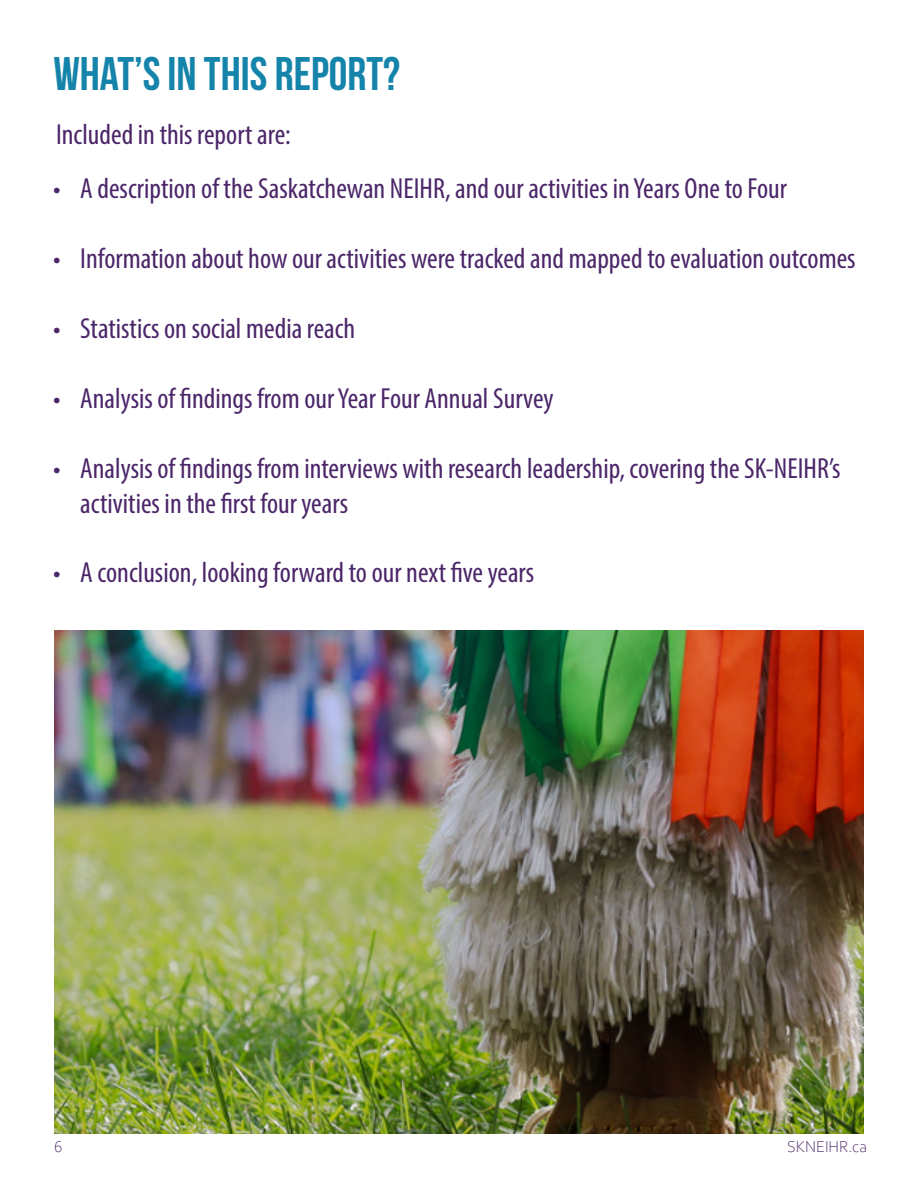
<style>
.page{position:relative;width:918px;height:1188px;background:#fff}
.page>*{position:absolute;margin:0;border:0;box-sizing:border-box;transform-origin:0 0}
.t1{font:47.1px "Bebas Neue";color:#1584ab}
.t2{font:29.1px/35px "Myriad Variable Concept";color:#4b2669}
.t3{font:300 16.5px "Corbel";color:#4b2669}
</style>
<div class="page">
<img style="left:54px;top:630px;width:810px;height:504px">
<p class="t1" style="left:53px;top:48px;width:348px">WHAT’S IN THIS REPORT?</p>
<p class="t2" style="left:56px;top:117px;width:236px">Included in this report are:</p>
<p class="t2" style="left:53px;top:171px;width:735px">• A description of the Saskatchewan NEIHR, and our activities in Years One to Four</p>
<p class="t2" style="left:53px;top:241px;width:804px">• Information about how our activities were tracked and mapped to evaluation outcomes</p>
<p class="t2" style="left:53px;top:311px;width:304px">• Statistics on social media reach</p>
<p class="t2" style="left:53px;top:381px;width:502px">• Analysis of findings from our Year Four Annual Survey</p>
<p class="t2" style="left:80px;top:450px;width:762px;text-indent:-27px">• Analysis of findings from interviews with research leadership, covering the SK-NEIHR’s activities in the first four years</p>
<p class="t2" style="left:53px;top:555px;width:483px">• A conclusion, looking forward to our next five years</p>
<p class="t3" style="left:54px;top:1136px;width:10px">6</p>
<p class="t3" style="left:787px;top:1136px;width:82px">SKNEIHR.ca</p>
</div>
